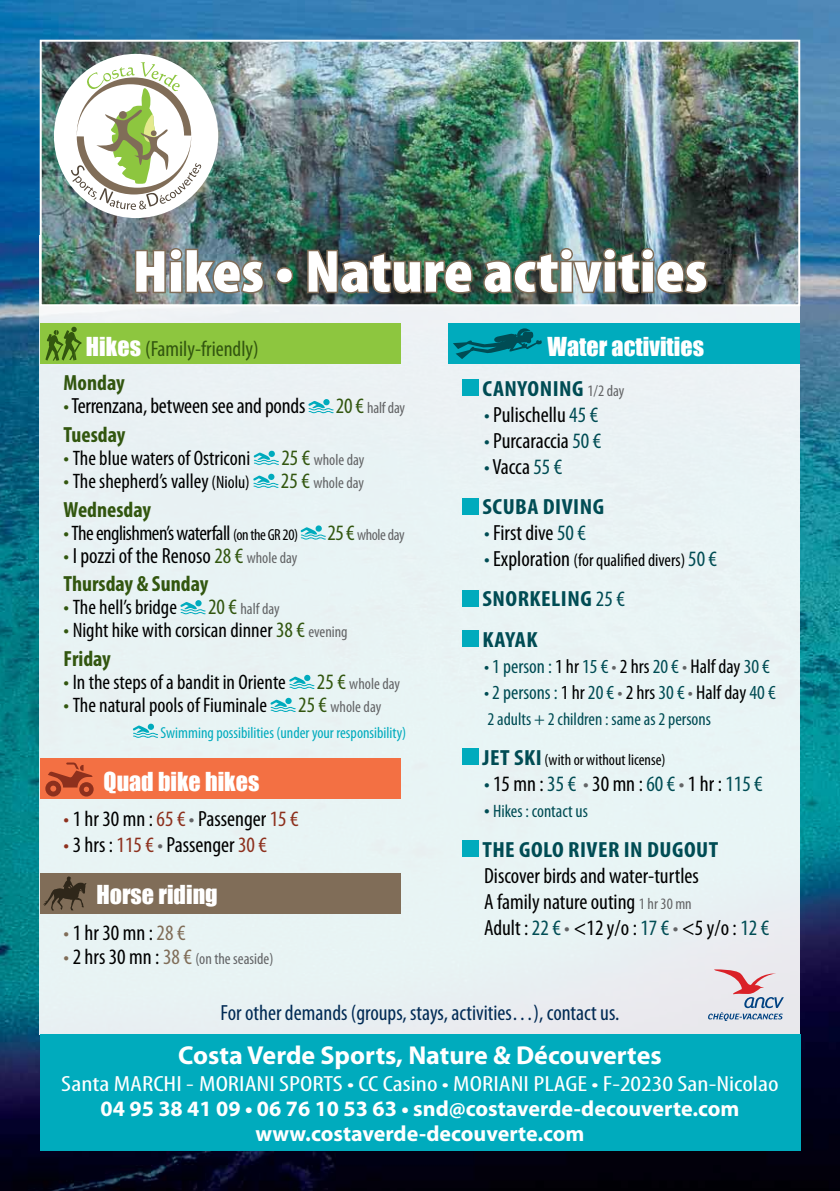
<style>
.page{position:relative;width:840px;height:1191px;background:#fff}
.page>*{position:absolute;margin:0;border:0;box-sizing:border-box;transform-origin:0 0}
.t1{font:900 condensed 60px "Myriad Pro";color:#fff;scale:1.1 1}
.t2{font:700 26px "Myriad Pro";color:#fff}
.t3{font:24px "Impact";color:#fff}
.t4{font:condensed 22px/26px "Myriad Pro";color:#000}
.t5{font:700 22px/25px "Myriad Pro";color:#fff;text-align:center}
.t6{font:700 condensed 22px/40.2px "Myriad Pro";letter-spacing:.02em;color:#004c54;scale:1.1 1}
.t7{font:condensed 22px "Myriad Pro";color:#fff;scale:1.25 1}
.t8{font:condensed 22px "Myriad Pro";color:#002a54}
.t9{font:condensed 22px/34.4px "Myriad Pro";color:#32560f}
.t10{font:700 condensed 22px "Myriad Pro";color:#32560f}
.t11{font:condensed 21px "Myriad Pro";color:#000}
.t12{font:condensed 21px "Myriad Pro";letter-spacing:-.025em;color:#000}
.t13{font:condensed 20px "Myriad Pro";color:#004c54}
.t14{font:condensed 18px "Myriad Pro";color:#004c54}
.t15{font:condensed 18px "Myriad Pro";color:#000}
.t16{font:condensed 16px "Myriad Pro";color:#636466}
.t17{font:condensed 16px/25.8px "Myriad Pro";color:#00abbd}
.t18{font:condensed 16px "Myriad Pro";color:#000}
.t19{font:condensed 16px "Myriad Pro";letter-spacing:-.025em;color:#636466}
.s1{font-family:"Impact";font-stretch:normal;font-size:24px;color:#fff}
.s2{font-weight:700}
.s3{color:#32560f}
.s4{font-size:22px;color:#32560f}
.s5{font-size:18px}
.s6{font-size:16px}
.s7{font-size:16px;color:#636466}
.s8{font-weight:700;color:#32560f}
.s9{color:#636466}
.s10{color:#8d301d}
.s11{color:#806d58}
.s12{font-size:22px;color:#806d58}
.s13{font-size:22px;color:#000}
.s14{font-weight:400;font-size:16px;color:#636466}
.s15{color:#004c54}
.s16{font-weight:400}
.s17{font-weight:400;color:#000}
.s18{font-size:22px;color:#004c54}
.s19{font-size:22px}
.s20{color:#000}
.s21{font-weight:700;font-size:22px;color:#004c54}
</style>
<div class="page">
<img style="left:0;top:0;width:839px;height:1191px">
<div style="left:40px;top:235px;width:759px;height:799px;background:#e8f3f4"></div>
<div style="left:40px;top:757px;width:360px;height:41px;background:#f37043"></div>
<div style="left:448px;top:323px;width:351px;height:41px;background:#00abbd"></div>
<div style="left:40px;top:873px;width:360px;height:41px;background:#806d58"></div>
<div style="left:40px;top:323px;width:360px;height:41px;background:#8dc63f"></div>
<svg style="left:308px;top:399px;width:25px;height:14px"></svg>
<svg style="left:253px;top:451px;width:26px;height:14px"></svg>
<svg style="left:253px;top:474px;width:25px;height:14px"></svg>
<svg style="left:300px;top:525px;width:25px;height:14px"></svg>
<svg style="left:180px;top:600px;width:25px;height:14px"></svg>
<svg style="left:289px;top:675px;width:25px;height:14px"></svg>
<svg style="left:270px;top:698px;width:25px;height:14px"></svg>
<svg style="left:133px;top:723px;width:25px;height:15px"></svg>
<div style="left:461px;top:379px;width:17px;height:17px;background:#00abbd"></div>
<div style="left:461px;top:498px;width:17px;height:16px;background:#00abbd"></div>
<div style="left:461px;top:590px;width:17px;height:16px;background:#00abbd"></div>
<div style="left:461px;top:630px;width:17px;height:16px;background:#00abbd"></div>
<div style="left:461px;top:748px;width:17px;height:17px;background:#00abbd"></div>
<div style="left:461px;top:840px;width:17px;height:17px;background:#00abbd"></div>
<div style="left:40px;top:1034px;width:759px;height:117px;background:#00abbd"></div>
<svg style="left:45px;top:327px;width:37px;height:34px"></svg>
<svg style="left:45px;top:762px;width:49px;height:34px"></svg>
<svg style="left:43px;top:876px;width:43px;height:34px"></svg>
<svg style="left:453px;top:328px;width:88px;height:31px"></svg>
<svg style="left:707px;top:969px;width:76px;height:51px"></svg>
<img style="left:43px;top:43px;width:753px;height:260px">
<div style="left:40px;top:40px;width:759px;height:266px;border:2px solid #fff"></div>
<img style="left:133px;top:246px;width:132px;height:49px">
<div style="left:275px;top:267px;width:18px;height:17px;border:3px solid #806d58;border-radius:50%"></div>
<img style="left:305px;top:247px;width:169px;height:49px">
<img style="left:481px;top:246px;width:227px;height:50px">
<div style="left:54px;top:54px;width:164px;height:164px;background:#fff;border-radius:50%"></div>
<svg style="left:71px;top:62px;width:130px;height:148px"></svg>
<h1 class="t1" style="left:132px;top:238px;width:523px">Hikes • Nature activities</h1>
<p class="t9" style="left:63px;top:331px;width:197px;text-indent:22px"><span class="s1">Hikes</span> (Family-friendly)<br><span class="s2">Monday</span></p>
<p class="t4" style="left:63px;top:393px;width:243px"><span class="s3">•</span> Terrenzana, between see and ponds</p>
<p class="t16" style="left:335px;top:398px;width:71px"><span class="s4">20 €</span> half day</p>
<p class="t10" style="left:63px;top:421px;width:63px">Tuesday</p>
<p class="t11" style="left:63px;top:445px;width:188px"><span class="s4">•</span> The blue waters of Ostriconi</p>
<p class="t16" style="left:281px;top:450px;width:84px"><span class="s4">25 €</span> whole day</p>
<p class="t11" style="left:63px;top:468px;width:188px"><span class="s4">•</span> The shepherd’s valley <span class="s5">(Niolu)</span></p>
<p class="t16" style="left:281px;top:473px;width:84px"><span class="s4">25 €</span> whole day</p>
<p class="t10" style="left:63px;top:495px;width:89px">Wednesday</p>
<p class="t12" style="left:63px;top:520px;width:236px"><span class="s4">•</span> The englishmen’s waterfall <span class="s6">(on the GR 20)</span></p>
<p class="t19" style="left:327px;top:524px;width:78px"><span class="s4">25 €</span> whole day</p>
<p class="t4" style="left:63px;top:541px;width:235px;line-height:28.6px"><span class="s3">•</span> I pozzi of the Renoso <span class="s3">28 €</span> <span class="s7">whole day<br></span><span class="s8">Thursday &amp; Sunday</span></p>
<p class="t11" style="left:63px;top:594px;width:115px"><span class="s4">•</span> The hell’s bridge</p>
<p class="t16" style="left:208px;top:599px;width:73px"><span class="s4">20 €</span> half day</p>
<p class="t11" style="left:63px;top:617px;width:285px"><span class="s4">•</span> Night hike with corsican dinner <span class="s4">38 €</span> <span class="s7">evening</span></p>
<p class="t10" style="left:63px;top:645px;width:49px">Friday</p>
<p class="t11" style="left:63px;top:669px;width:224px"><span class="s4">•</span> In the steps of a bandit in Oriente</p>
<p class="t16" style="left:317px;top:674px;width:84px"><span class="s4">25 €</span> whole day</p>
<p class="t11" style="left:63px;top:692px;width:205px"><span class="s4">•</span> The natural pools of Fiuminale</p>
<p class="t17" style="left:160px;top:693px;width:247px;text-indent:137px"><span class="s4">25 €</span> <span class="s9">whole day<br></span>Swimming possibilities (under your responsibility)</p>
<p class="t3" style="left:103px;top:766px;width:157px">Quad bike hikes</p>
<p class="t4" style="left:63px;top:805px;width:236px"><span class="s10">•</span> 1 hr 30 mn : <span class="s10">65 €</span> <span class="s9">•</span> Passenger <span class="s10">15 €</span></p>
<p class="t4" style="left:63px;top:832px;width:205px"><span class="s10">•</span> 3 hrs : <span class="s10">115 €</span> <span class="s9">•</span> Passenger <span class="s10">30 €</span></p>
<p class="t3" style="left:96px;top:880px;width:123px">Horse riding</p>
<p class="t4" style="left:63px;top:919px;width:123px"><span class="s11">•</span> 1 hr 30 mn : <span class="s11">28 €</span></p>
<p class="t16" style="left:63px;top:948px;width:211px"><span class="s12">•</span> <span class="s13">2 hrs 30 mn :</span> <span class="s12">38 €</span> (on the seaside)</p>
<p class="t3" style="left:547px;top:332px;width:158px">Water activities</p>
<p class="t6" style="left:482px;top:368px;width:130px">Canyoning <span class="s14">1/2 day</span></p>
<p class="t4" style="left:483px;top:401px;width:116px"><span class="s15">•</span> Pulischellu <span class="s15">45 €</span></p>
<p class="t4" style="left:483px;top:427px;width:119px"><span class="s15">•</span> Purcaraccia <span class="s15">50 €</span></p>
<p class="t6" style="left:482px;top:446px;width:112px"><span class="s16">•</span> <span class="s17">Vacca</span> <span class="s16">55 € </span>scuba diving</p>
<p class="t4" style="left:483px;top:520px;width:103px"><span class="s15">•</span> First dive <span class="s15">50 €</span></p>
<p class="t15" style="left:483px;top:549px;width:234px"><span class="s18">•</span> <span class="s19">Exploration</span> (for qualified divers) <span class="s18">50 €</span></p>
<p class="t6" style="left:482px;top:578px;width:131px">Snorkeling <span class="s16">25 €<br></span>Kayak</p>
<p class="t13" style="left:483px;top:654px;width:287px">• 1 person : <span class="s20">1 hr</span> 15 € <span class="s9">•</span> <span class="s20">2 hrs</span> 20 € <span class="s9">•</span> <span class="s20">Half day</span> 30 €</p>
<p class="t13" style="left:483px;top:680px;width:293px">• 2 persons : <span class="s20">1 hr</span> 20 € <span class="s9">•</span> <span class="s20">2 hrs</span> 30 € <span class="s9">•</span> <span class="s20">Half day</span> 40 €</p>
<p class="t14" style="left:487px;top:708px;width:225px">2 adults + 2 children : same as 2 persons</p>
<p class="t18" style="left:482px;top:750px;width:184px"><span class="s21">Jet ski</span> (with or without license)</p>
<p class="t4" style="left:483px;top:770px;width:280px"><span class="s15">•</span> 15 mn : <span class="s15">35 €</span> <span class="s9">•</span> 30 mn : <span class="s15">60 €</span> <span class="s9">•</span> 1 hr : <span class="s15">115 €</span></p>
<p class="t14" style="left:483px;top:800px;width:105px"><span class="s19">•</span> Hikes : contact us</p>
<p class="t6" style="left:482px;top:829px;width:173px">THE GOLORIVER IN DUGOUT</p>
<p class="t4" style="left:483px;top:862px;width:286px">Discover birds and water-turtles<br>A family nature outing <span class="s7">1 hr 30 mn<br></span>Adult : <span class="s15">22 €</span> <span class="s9">•</span> &lt;12 y/o : <span class="s15">17 €</span> <span class="s9">•</span> &lt;5 y/o : <span class="s15">12 €</span></p>
<p class="t8" style="left:220px;top:999px;width:400px">For other demands (groups, stays, activities…), contact us.</p>
<p class="t2" style="left:178px;top:1038px;width:484px">Costa Verde Sports, Nature &amp; Découvertes</p>
<p class="t7" style="left:61px;top:1070px;width:575px">Santa MARCHI - MORIANI SPORTS • CC Casino • MORIANI PLAGE • F-20230 San-Nicolao</p>
<p class="t5" style="left:100px;top:1095px;width:640px">04 95 38 41 09 • 06 76 10 53 63 • snd@costaverde-decouverte.com www.costaverde-decouverte.com</p>
</div>
